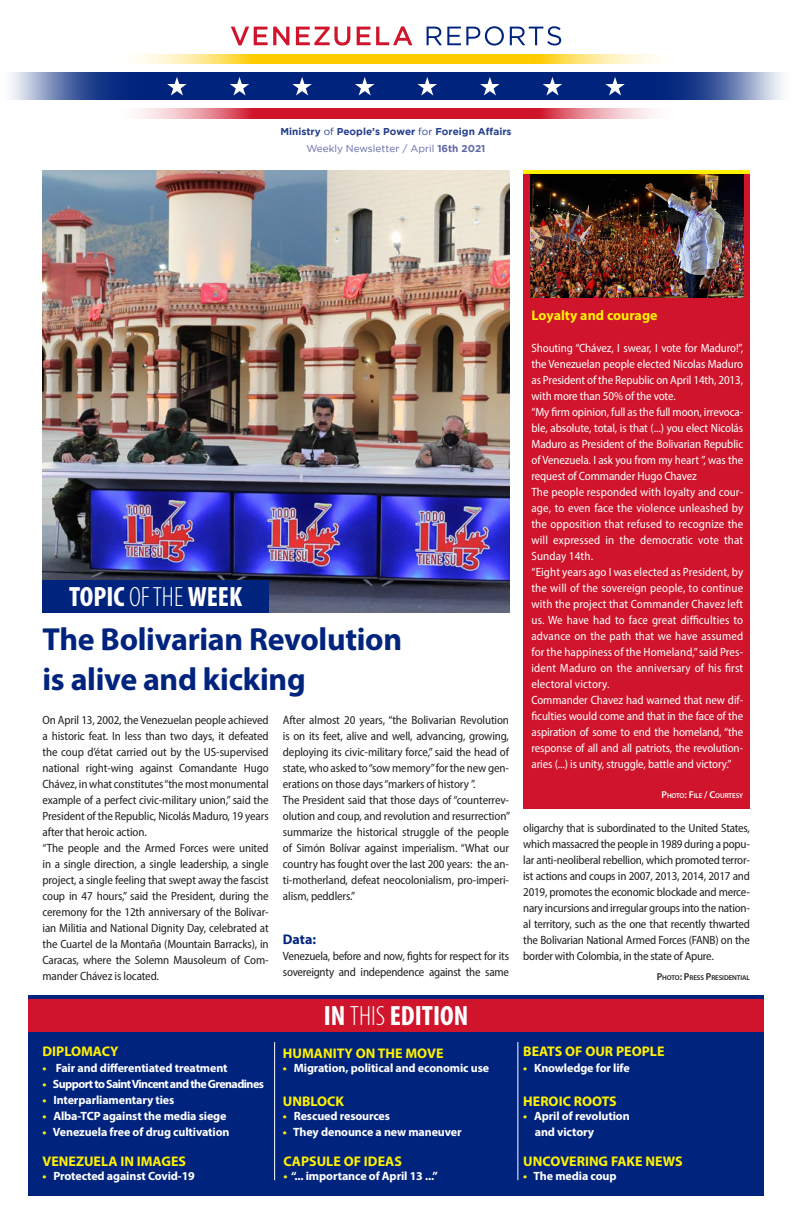
<style>
.page{position:relative;width:792px;height:1224px;background:#fff}
.page>*{position:absolute;margin:0;border:0;box-sizing:border-box;transform-origin:0 0}
.t1{font:32px "Myriad Variable Concept";letter-spacing:.19em;color:#00247d}
.t2{font:28px "Myriad Variable Concept";letter-spacing:.07em;color:#fff}
.Principal{font:14px "Myriad Variable Concept";letter-spacing:.235em;color:#fff101}
.Subtitulos{font:14px "Myriad Variable Concept";letter-spacing:.21em;color:#fff101}
.Principal-2{font:14px "Myriad Variable Concept";letter-spacing:.21em;color:#fff101}
.Principal-3{font:14px "Myriad Variable Concept";letter-spacing:.255em;color:#fff101}
.Subtitulos-2{font:14px "Myriad Variable Concept";letter-spacing:.23em;color:#fff101}
.Subtitulos-3{font:14px "Myriad Variable Concept";color:#00247d}
.Principal-4{font:12px/16px "Myriad Variable Concept";letter-spacing:.11em;color:#231f20}
.Principal-5{font:12px/16px "Myriad Variable Concept";letter-spacing:.13em;color:#fff}
.Principal-6{font:12px/16px "Myriad Variable Concept";letter-spacing:.11em;color:#fff}
.Principal-7{font:12px "Myriad Variable Concept";letter-spacing:.19em;color:#fff}
.Principal-8{font:12px "Myriad Variable Concept";letter-spacing:.18em;color:#fff}
.Principal-9{font:12px "Myriad Variable Concept";letter-spacing:.205em;color:#fff}
.Principal-10{font:12px "Myriad Variable Concept";letter-spacing:.185em;color:#fff}
.Principal-11{font:12px "Myriad Variable Concept";letter-spacing:.16em;color:#fff}
.Principal-12{font:12px "Myriad Variable Concept";letter-spacing:.195em;color:#fff}
.t3{font:700 10px "Gotham";color:#253f8e}
.t4{font:10px "Gotham";color:#6168a7}
.Creditos{font:7px "Myriad Variable Concept";letter-spacing:.175em;color:#231f20}
.Creditos-2{font:7px "Myriad Variable Concept";letter-spacing:.18em;color:#fff}
.s1{font-weight:400}
.s2{font-weight:700}
.s3{color:#fff101}
.s4{font-size:10px}
</style>
<div class="page">
<svg style="left:231px;top:27px;width:58px;height:18px"></svg>
<svg style="left:296px;top:27px;width:54px;height:19px"></svg>
<svg style="left:357px;top:26px;width:55px;height:19px"></svg>
<svg style="left:427px;top:26px;width:77px;height:20px"></svg>
<svg style="left:510px;top:26px;width:51px;height:20px"></svg>
<img style="left:11px;top:73px;width:771px;height:27px">
<img style="left:137px;top:54px;width:518px;height:10px">
<img style="left:139px;top:109px;width:515px;height:10px">
<svg style="left:167px;top:77px;width:20px;height:18px"></svg>
<svg style="left:230px;top:77px;width:19px;height:18px"></svg>
<svg style="left:292px;top:77px;width:20px;height:18px"></svg>
<svg style="left:355px;top:77px;width:19px;height:18px"></svg>
<svg style="left:418px;top:77px;width:19px;height:18px"></svg>
<svg style="left:480px;top:77px;width:20px;height:18px"></svg>
<svg style="left:543px;top:77px;width:19px;height:18px"></svg>
<svg style="left:605px;top:77px;width:20px;height:18px"></svg>
<img style="left:43px;top:170px;width:466px;height:443px">
<div style="left:28px;top:995px;width:736px;height:201px;background:#00247d"></div>
<div style="left:43px;top:580px;width:226px;height:33px;background:#00247d"></div>
<div style="left:28px;top:999px;width:736px;height:33px;background:#cf142b"></div>
<hr style="left:274px;top:1042px;width:1px;height:138px;background:#fff">
<hr style="left:517px;top:1042px;width:1px;height:138px;background:#fff">
<div style="left:524px;top:170px;width:226px;height:638px;background:#cf142b"></div>
<hr style="left:524px;top:170px;width:226px;height:4px;background:#fff101">
<img style="left:530px;top:174px;width:213px;height:123px">
<p class="t3" style="left:280px;top:125px;width:233px">Ministry <span class="s1">of</span> People’s Power <span class="s1">for</span> Foreign Affairs</p>
<p class="t4" style="left:306px;top:143px;width:181px">Weekly Newsletter / April <span class="s2">16th 2021</span></p>
<p class="t2" style="left:69px;top:580px;width:172px">TOPIC OF THEWEEK</p>
<p class="t1" style="left:43px;top:621px;width:354px">The Bolivarian Revolution</p>
<p class="t1" style="left:43px;top:661px;width:258px">is alive and kicking</p>
<p class="Principal-4" style="left:43px;top:712px;width:227px;text-align:justify">On April 13, 2002, the Venezuelan people achieved a historic feat. In less than two days, it defeated the coup d’état carried out by the US-supervised national right-wing against Comandante Hugo Chávez, in whatconstitutes“the mostmonumental example of a perfect civic-military union,” said the President of the Republic, Nicolás Maduro, 19 years after that heroic action.</p>
<p class="Principal-4" style="left:43px;top:840px;width:228px">“The people and the Armed Forces were united in a single direction, a single leadership, a single project, a single feeling that swept away the fascist coup in 47 hours,” said the President, during the ceremony for the 12th anniversary of the Bolivar&shy;ian Militia and National Dignity Day, celebrated at the Cuartel de la Montaña (Mountain Barracks), in Caracas, where the Solemn Mausoleum of Com&shy;mander Chávez is located.</p>
<p class="Principal-4" style="left:283px;top:712px;width:228px">After almost 20 years, “the Bolivarian Revolution is on its feet, alive and well, advancing, growing, deploying its civic-military force,” said the head of state, who asked to“sow memory” for the new gen&shy;erations on those days“markers of history ”.</p>
<p class="Principal-4" style="left:283px;top:792px;width:228px">The President said that those days of “counterrev&shy;olution and coup, and revolution and resurrection” summarize the historical struggle of the people of Simón Bolívar against imperialism. “What our country has fought over the last 200 years: the an&shy;ti-motherland, defeat neocolonialism, pro-imperi&shy;alism, peddlers.”</p>
<p class="Subtitulos-3" style="left:283px;top:931px;width:33px">Data:</p>
<p class="Principal-4" style="left:283px;top:948px;width:227px">Venezuela, before and now, fights for respect for its sovereignty and independence against the same</p>
<p class="Subtitulos-2" style="left:43px;top:1043px;width:75px">DIPLOMACY</p>
<p class="Principal-10" style="left:43px;top:1061px;width:185px"><span class="s3">•</span> Fair and differentiated treatment</p>
<p class="Principal-11" style="left:43px;top:1077px;width:221px"><span class="s3">•</span> Supportto SaintVincentand the Grenadines</p>
<p class="Principal-8" style="left:43px;top:1093px;width:131px"><span class="s3">•</span> Interparliamentary ties</p>
<p class="Principal-7" style="left:43px;top:1109px;width:183px"><span class="s3">•</span> Alba-TCP against the media siege</p>
<p class="Principal-8" style="left:43px;top:1125px;width:186px"><span class="s3">•</span> Venezuela free of drug cultivation</p>
<p class="Principal-2" style="left:43px;top:1153px;width:142px">VENEZUELA IN IMAGES</p>
<p class="Principal-7" style="left:43px;top:1169px;width:152px"><span class="s3">•</span> Protected against Covid-19</p>
<p class="t2" style="left:324px;top:999px;width:144px">IN THISEDITION</p>
<p class="Principal-3" style="left:283px;top:1045px;width:159px">HUMANITY ON THE MOVE</p>
<p class="Principal-7" style="left:283px;top:1061px;width:205px"><span class="s3">•</span> Migration,politicaland economic use</p>
<p class="Principal" style="left:283px;top:1093px;width:59px">UNBLOCK</p>
<p class="Principal-7" style="left:283px;top:1109px;width:107px"><span class="s3">•</span> Rescued resources</p>
<p class="Principal-9" style="left:283px;top:1125px;width:178px"><span class="s3">•</span> They denounce a new maneuver</p>
<p class="Principal" style="left:283px;top:1153px;width:117px">CAPSULE OF IDEAS</p>
<p class="Principal-12" style="left:283px;top:1169px;width:154px"><span class="s3">•</span> “...importance of April13 ...”</p>
<p class="Subtitulos" style="left:532px;top:307px;width:125px">Loyalty and courage</p>
<p class="Principal-5" style="left:532px;top:340px;width:213px;text-align:justify">Shouting “Chávez, I swear, I vote for Maduro!”, the Venezuelan people elected Nicolas Maduro as President of the Republic on April 14th, 2013, with more than 50% of the vote.</p>
<p class="Principal-5" style="left:532px;top:404px;width:213px">“My firm opinion, full as the full moon, irrevoca&shy;ble, absolute, total, is that (...) you elect Nicolás Maduro as President of the Bolivarian Republic of Venezuela. I ask you from my heart ”, was the request of Commander Hugo Chavez</p>
<p class="Principal-5" style="left:532px;top:484px;width:213px">The people responded with loyalty and cour&shy;age, to even face the violence unleashed by the opposition that refused to recognize the will expressed in the democratic vote that Sunday 14th.</p>
<p class="Principal-5" style="left:532px;top:564px;width:213px">“Eight years ago I was elected as President, by the will of the sovereign people, to continue with the project that Commander Chavez left us. We have had to face great difficulties to advance on the path that we have assumed for the happiness of the Homeland,” said Pres&shy;ident Maduro on the anniversary of his first electoral victory.</p>
<p class="Principal-6" style="left:532px;top:692px;width:213px">Commander Chavez had warned that new dif&shy;ficulties would come and that in the face of the aspiration of some to end the homeland, “the response of all and all patriots, the revolution&shy;aries (...) is unity, struggle, battle and victory.”</p>
<p class="Creditos-2" style="left:662px;top:792px;width:82px"><span class="s4">P</span>HOTO<span class="s4">: F</span>ILE <span class="s4">/ C</span>OURTESY</p>
<p class="Principal-4" style="left:523px;top:820px;width:228px">oligarchy that is subordinated to the United States, which massacred the people in 1989 during a popu&shy;lar anti-neoliberal rebellion, which promoted terror&shy;ist actions and coups in 2007, 2013, 2014, 2017 and 2019, promotes the economic blockade and merce&shy;nary incursions and irregular groups into the nation&shy;al territory, such as the one that recently thwarted the Bolivarian National Armed Forces (FANB) on the border with Colombia, in the state of Apure.</p>
<p class="Creditos" style="left:657px;top:974px;width:93px"><span class="s4">P</span>HOTO<span class="s4">: P</span>RESS <span class="s4">P</span>RESIDENTIAL</p>
<p class="Subtitulos" style="left:523px;top:1043px;width:140px">BEATS OF OUR PEOPLE</p>
<p class="Principal-9" style="left:523px;top:1061px;width:106px"><span class="s3">•</span> Knowledge for life</p>
<p class="Principal" style="left:523px;top:1093px;width:92px">HEROIC ROOTS</p>
<p class="Principal-10" style="left:523px;top:1109px;width:105px"><span class="s3">•</span> Aprilof revolution</p>
<p class="Principal-8" style="left:535px;top:1125px;width:58px">and victory</p>
<p class="Principal" style="left:523px;top:1153px;width:158px">UNCOVERING FAKE NEWS</p>
<p class="Principal-9" style="left:523px;top:1169px;width:92px"><span class="s3">•</span> The media coup</p>
</div>
